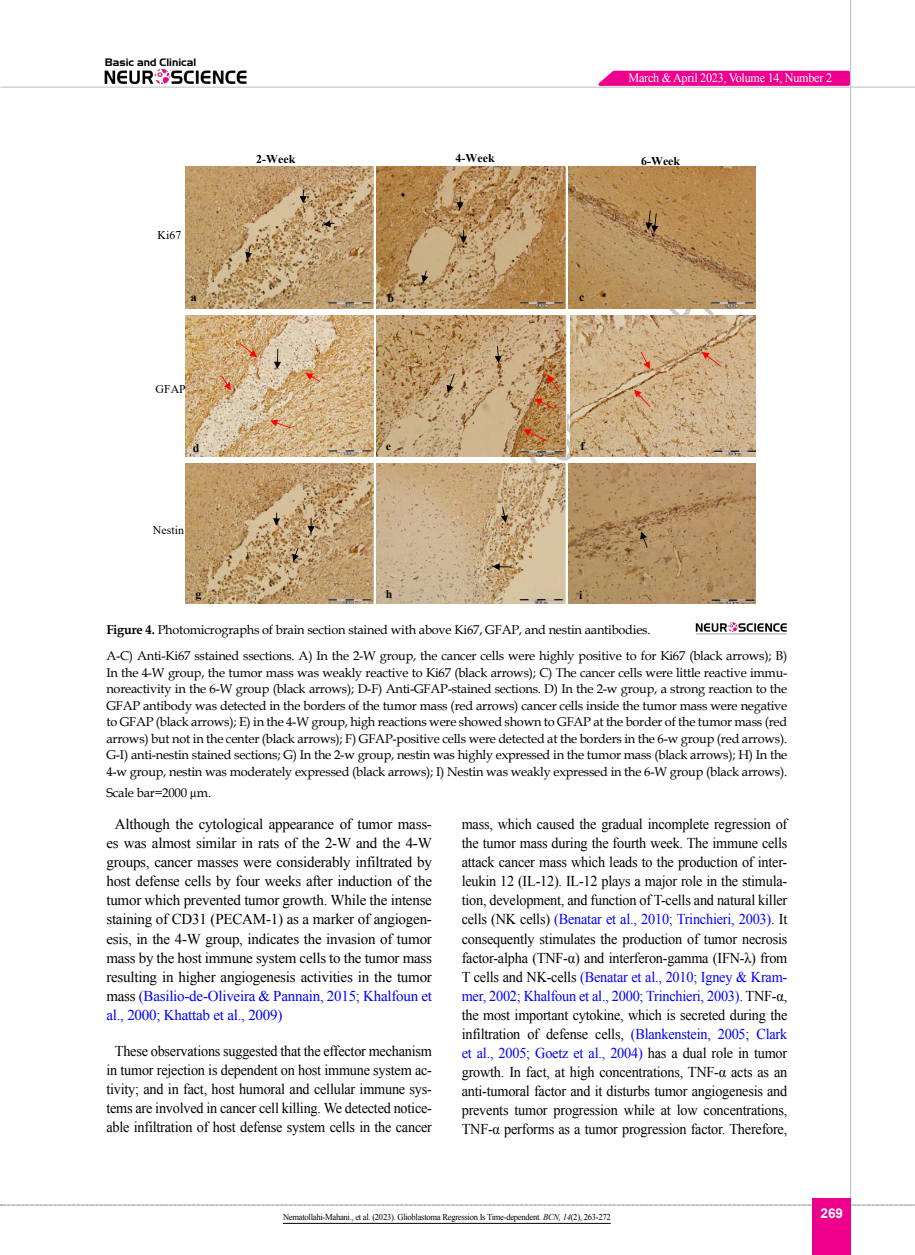
<style>
.page{position:relative;width:915px;height:1255px;background:#fff}
.page>*{position:absolute;margin:0;border:0;box-sizing:border-box;transform-origin:0 0}
.t1{font:15px/19px "Times New Roman";letter-spacing:-.015em;color:#000;text-align:center;scale:.95 1}
.t2{font:15px/19px "Times New Roman";letter-spacing:-.015em;color:#000;text-align:justify}
.t3{font:700 13.5px "Arial";color:#fff}
.t4{font:13.2px "Calibri";color:#000}
.t5{font:12.75px/16.5px "Book Antiqua";letter-spacing:-.015em;color:#000}
.t6{font:12.75px "Times New Roman";letter-spacing:-.02em;color:#fff;scale:.95 1}
.t7{font:700 11.85px "Times New Roman";color:#000}
.t8{font:11.85px "Times New Roman";color:#000}
.t9{font:10.5px "Aero Regular SWFTE";color:#000}
.t10{font:9px "Times New Roman";letter-spacing:-.03em;color:#000;scale:.95 1}
.s1{font-weight:700}
.s2{color:#00f}
.s3{font-style:italic}
</style>
<div class="page">
<svg style="left:1px;top:1204px;width:914px;height:1px"></svg>
<hr style="left:849px;top:0;width:1px;height:1254px;background:#c2c4c6">
<hr style="left:0;top:87px;width:914px;height:1px;background:#c2c4c6">
<img style="left:104px;top:69px;width:143px;height:16px">
<div style="left:812px;top:1198px;width:38px;height:56px;background:#ec008c"></div>
<svg style="left:591px;top:69px;width:260px;height:18px;background:#ee32a2"></svg>
<img style="left:185px;top:167px;width:188px;height:141px">
<img style="left:376px;top:167px;width:189px;height:30px">
<img style="left:568px;top:167px;width:187px;height:30px">
<img style="left:185px;top:315px;width:186px;height:142px">
<img style="left:185px;top:464px;width:186px;height:139px">
<img style="left:185px;top:382px;width:13px;height:12px">
<img style="left:185px;top:228px;width:8px;height:14px">
<svg style="left:274px;top:349px;width:7px;height:20px"></svg>
<svg style="left:240px;top:343px;width:17px;height:14px"></svg>
<svg style="left:221px;top:375px;width:10px;height:15px"></svg>
<svg style="left:270px;top:419px;width:20px;height:9px"></svg>
<svg style="left:299px;top:190px;width:8px;height:13px"></svg>
<img style="left:187px;top:587px;width:25px;height:16px">
<svg style="left:273px;top:512px;width:7px;height:13px"></svg>
<svg style="left:307px;top:517px;width:7px;height:16px"></svg>
<svg style="left:292px;top:547px;width:7px;height:14px"></svg>
<svg style="left:323px;top:220px;width:11px;height:7px"></svg>
<svg style="left:245px;top:245px;width:7px;height:14px"></svg>
<svg style="left:305px;top:373px;width:15px;height:9px"></svg>
<svg style="left:371px;top:197px;width:384px;height:406px;background:#bf9f76"></svg>
<img style="left:695px;top:622px;width:92px;height:13px">
<hr style="left:283px;top:1222px;width:327px;height:1px;background:#000">
<p class="t9" style="left:105px;top:56px;width:93px">Basic and Clinical</p>
<p class="t8" style="left:157px;top:226px;width:25px">Ki67</p>
<p class="t7" style="left:191px;top:288px;width:7px">a</p>
<p class="t8" style="left:155px;top:381px;width:32px">GFAP</p>
<p class="t6" style="left:628px;top:69px;width:216px">March &amp; April 2023, Volume 14, Number 2</p>
<p class="t7" style="left:256px;top:151px;width:41px">2-Week</p>
<p class="t7" style="left:455px;top:150px;width:40px">4-Week</p>
<p class="t7" style="left:641px;top:152px;width:41px">6-Week</p>
<p class="t7" style="left:387px;top:290px;width:8px">b</p>
<p class="t7" style="left:579px;top:288px;width:7px">c</p>
<p class="t7" style="left:193px;top:439px;width:8px">d</p>
<p class="t7" style="left:580px;top:437px;width:5px">f</p>
<p class="t7" style="left:386px;top:438px;width:7px">e</p>
<p class="t8" style="left:153px;top:522px;width:33px">Nestin</p>
<p class="t7" style="left:195px;top:586px;width:7px">g</p>
<p class="t7" style="left:386px;top:586px;width:8px">h</p>
<p class="t7" style="left:579px;top:587px;width:5px">i</p>
<p class="t7" style="left:254px;top:615px;width:40px">2-Week</p>
<p class="t7" style="left:436px;top:613px;width:40px">4-Week</p>
<p class="t5" style="left:106px;top:616px;width:682px;line-height:26.2px"><span class="s1">Figure 4.</span> Photomicrographs of brain section stained with above Ki67, GFAP, and nestin aantibodies.<br>A-C) Anti-Ki67 sstained ssections. A) In the 2-W group, the cancer cells were highly positive to for Ki67 (black arrows); B)</p>
<p class="t5" style="left:106px;top:663px;width:682px;text-align:justify">In the 4-W group, the tumor mass was weakly reactive to Ki67 (black arrows); C) The cancer cells were little reactive immu&shy;noreactivity in the 6-W group (black arrows); D-F) Anti-GFAP-stained sections. D) In the 2-w group, a strong reaction to the GFAP antibody was detected in the borders of the tumor mass (red arrows) cancer cells inside the tumor mass were negative to GFAP (black arrows); E) in the 4-W group, high reactions were showed shown to GFAP at the border of the tumor mass (red arrows) but not in the center (black arrows); F) GFAP-positive cells were detected at the borders in the 6-w group (red arrows).<br>G-I) anti-nestin stained sections; G) In the 2-w group, nestin was highly expressed in the tumor mass (black arrows); H) In the 4-w group, nestin was moderately expressed (black arrows); I) Nestin was weakly expressed in the 6-W group (black arrows).</p>
<p class="t5" style="left:106px;top:784px;width:106px">Scale bar=2000 µm.</p>
<p class="t8" style="left:156px;top:704px;width:30px">CD31</p>
<p class="t7" style="left:385px;top:756px;width:8px">b</p>
<p class="t1" style="left:461px;top:814px;width:344px;text-align:justify">mass, which caused the gradual incomplete regression of the tumor mass during the fourth week. The immune cells attack cancer mass which leads to the production of inter&shy;leukin 12 (IL-12). IL-12 plays a major role in the stimula&shy;tion, development, and function of T-cells and natural killer cells (NK cells) <span class="s2">(Benatar et al., 2010; Trinchieri, 2003)</span>. It consequently stimulates the production of tumor necrosis factor-alpha (TNF-α) and interferon-gamma (IFN-λ) from T cells and NK-cells <span class="s2">(Benatar et al., 2010; Igney &amp; Kram&shy;mer, 2002; Khalfoun et al., 2000; Trinchieri, 2003)</span>. TNF-α, the most important cytokine, which is secreted during the infiltration of defense cells, <span class="s2">(Blankenstein, 2005; Clark et al., 2005; Goetz et al., 2004)</span> has a dual role in tumor growth. In fact, at high concentrations, TNF-α acts as an anti-tumoral factor and it disturbs tumor angiogenesis and prevents tumor progression while at low concentrations, TNF-α performs as a tumor progression factor. Therefore,</p>
<p class="t2" style="left:106px;top:814px;width:327px;text-indent:9px">Although the cytological appearance of tumor mass&shy;es was almost similar in rats of the 2-W and the 4-W groups, cancer masses were considerably infiltrated by host defense cells by four weeks after induction of the tumor which prevented tumor growth. While the intense staining of CD31 (PECAM-1) as a marker of angiogen&shy;esis, in the 4-W group, indicates the invasion of tumor mass by the host immune system cells to the tumor mass resulting in higher angiogenesis activities in the tumor mass <span class="s2">(Basilio-de-Oliveira &amp; Pannain, 2015; Khalfoun et al., 2000; Khattab et al., 2009)</span></p>
<p class="t1" style="left:106px;top:1040px;width:344px">These observations suggested that the effector mechanism in tumor rejection is dependent on host immune system ac&shy;tivity; and in fact, host humoral and cellular immune sys&shy;tems are involved in cancer cell killing. We detected notice&shy;able infiltration of host defense system cells in the cancer</p>
<p class="t8" style="left:159px;top:850px;width:20px">P53</p>
<p class="t7" style="left:196px;top:900px;width:8px">d</p>
<p class="t8" style="left:582px;top:899px;width:5px">f</p>
<p class="t4" style="left:464px;top:935px;width:15px">20</p>
<p class="t10" style="left:283px;top:1210px;width:346px">Nematollahi-Mahani., et al. (2023). Glioblastoma Regression Is Time-dependent. <span class="s3">BCN, 14</span>(2), 263-272</p>
<p class="t3" style="left:820px;top:1203px;width:24px">269</p>
</div>
